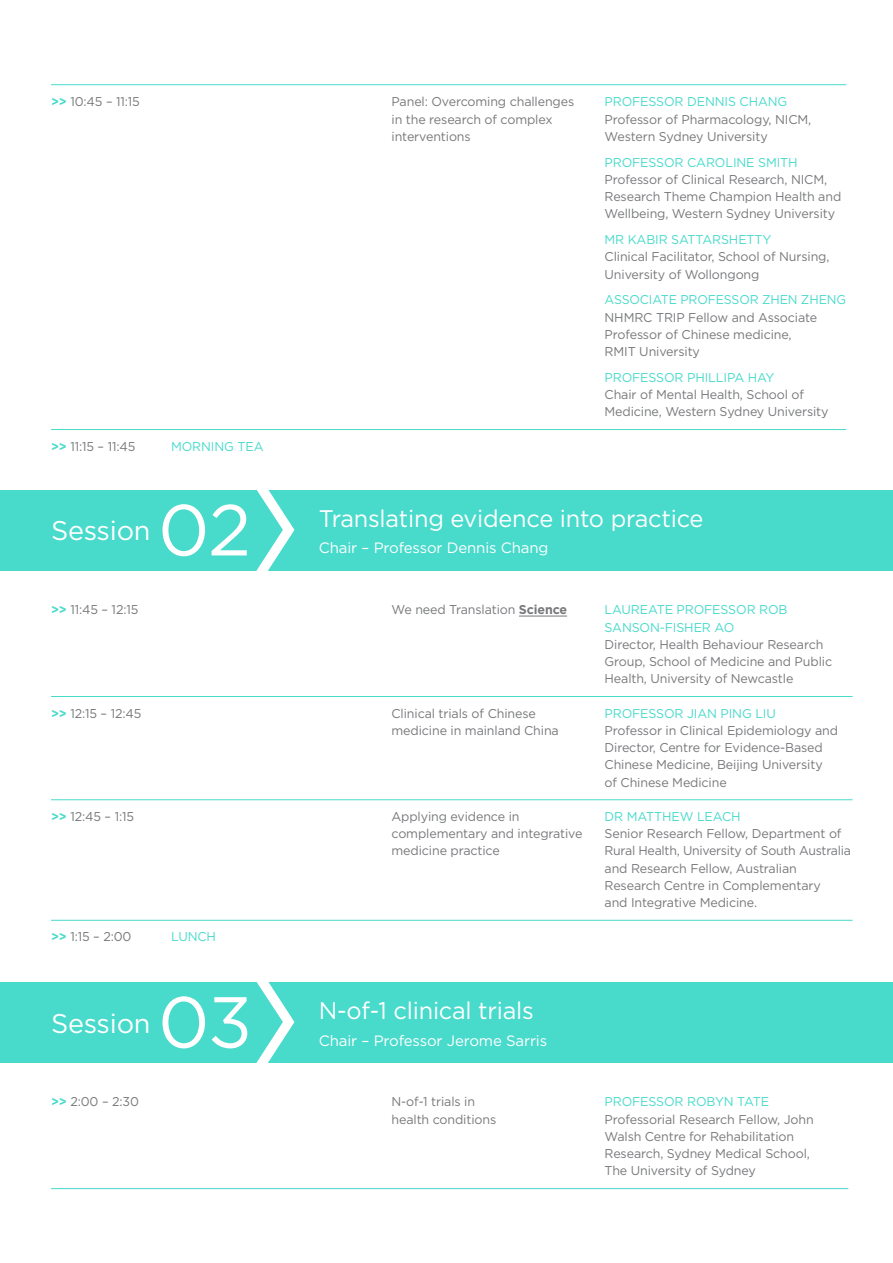
<style>
.page{position:relative;width:893px;height:1263px;background:#fff}
.page>*{position:absolute;margin:0;border:0;box-sizing:border-box;transform-origin:0 0}
.t1{font:72px "Gotham";color:#fff}
.t2{font:27px "Gotham";letter-spacing:-.01em;color:#fff}
.t3{font:24px "Gotham";letter-spacing:-.01em;color:#fff}
.t4{font:15px "Gotham";letter-spacing:-.01em;color:#fff}
.t5{font:12.75px/17.2px "Gotham";letter-spacing:-.01em;color:#77787b}
.t6{font:12.75px/17.2px "Gotham";letter-spacing:-.01em;color:#48dacb}
.s1{font-weight:700;color:#48dacb}
.s2{font-weight:700}
</style>
<div class="page">
<hr style="left:51px;top:84px;width:795px;height:1px;background:#48dacb">
<hr style="left:51px;top:429px;width:795px;height:1px;background:#48dacb">
<div style="left:0;top:490px;width:893px;height:81px;background:#48dacb"></div>
<svg style="left:256px;top:490px;width:38px;height:81px"></svg>
<hr style="left:519px;top:616px;width:48px;height:1px;background:#77787b">
<hr style="left:51px;top:696px;width:802px;height:1px;background:#48dacb">
<hr style="left:51px;top:799px;width:802px;height:1px;background:#48dacb">
<hr style="left:51px;top:920px;width:802px;height:1px;background:#48dacb">
<div style="left:0;top:982px;width:893px;height:81px;background:#48dacb"></div>
<svg style="left:256px;top:982px;width:38px;height:81px"></svg>
<hr style="left:51px;top:1188px;width:797px;height:1px;background:#48dacb">
<p class="t5" style="left:51px;top:93px;width:90px"><span class="s1">&gt;&gt;</span> 10:45 – 11:15</p>
<p class="t5" style="left:392px;top:93px;width:184px">Panel: Overcoming challenges</p>
<p class="t6" style="left:605px;top:93px;width:184px">PROFESSOR DENNIS CHANG</p>
<p class="t5" style="left:392px;top:110px;width:162px">in the research of complex</p>
<p class="t5" style="left:605px;top:110px;width:208px">Professor of Pharmacology, NICM,</p>
<p class="t5" style="left:392px;top:127px;width:81px">interventions</p>
<p class="t5" style="left:605px;top:127px;width:165px">Western Sydney University</p>
<p class="t6" style="left:605px;top:153px;width:195px">PROFESSOR CAROLINE SMITH</p>
<p class="t5" style="left:605px;top:170px;width:238px">Professor of Clinical Research, NICM,<br>Research Theme Champion Health and<br>Wellbeing, Western Sydney University</p>
<p class="t6" style="left:605px;top:231px;width:168px">MR KABIR SATTARSHETTY</p>
<p class="t5" style="left:605px;top:248px;width:226px">Clinical Facilitator, School of Nursing,<br>University of Wollongong</p>
<p class="t6" style="left:605px;top:291px;width:243px">ASSOCIATE PROFESSOR ZHEN ZHENG</p>
<p class="t5" style="left:605px;top:308px;width:214px">NHMRC TRIP Fellow and Associate<br>Professor of Chinese medicine,<br>RMIT University</p>
<p class="t6" style="left:605px;top:368px;width:171px">PROFESSOR PHILLIPA HAY</p>
<p class="t5" style="left:605px;top:386px;width:225px">Chair of Mental Health, School of<br>Medicine, Western Sydney University</p>
<p class="t5" style="left:51px;top:437px;width:86px"><span class="s1">&gt;&gt;</span> 11:15 – 11:45</p>
<p class="t6" style="left:171px;top:437px;width:94px">MORNING TEA</p>
<h2 class="t2" style="left:51px;top:516px;width:101px">Session</h2>
<h1 class="t1" style="left:158px;top:490px;width:95px">02</h1>
<h3 class="t3" style="left:319px;top:505px;width:386px">Translating evidence into practice</h3>
<p class="t4" style="left:319px;top:540px;width:231px">Chair – Professor Dennis Chang</p>
<p class="t5" style="left:51px;top:601px;width:89px"><span class="s1">&gt;&gt;</span> 11:45 – 12:15</p>
<p class="t5" style="left:392px;top:601px;width:177px">We need Translation <span class="s2">Science</span></p>
<p class="t6" style="left:605px;top:601px;width:185px">LAUREATE PROFESSOR ROB<br>SANSON-FISHER AO</p>
<p class="t5" style="left:605px;top:635px;width:229px">Director, Health Behaviour Research<br>Group, School of Medicine and Public<br>Health, University of Newcastle</p>
<p class="t5" style="left:51px;top:704px;width:92px"><span class="s1">&gt;&gt;</span> 12:15 – 12:45</p>
<p class="t5" style="left:392px;top:704px;width:146px">Clinical trials of Chinese</p>
<p class="t6" style="left:605px;top:704px;width:173px">PROFESSOR JIAN PING LIU</p>
<p class="t5" style="left:392px;top:721px;width:169px">medicine in mainland China</p>
<p class="t5" style="left:605px;top:721px;width:235px">Professor in Clinical Epidemiology and Director, Centre for Evidence-Based Chinese Medicine, Beijing University of Chinese Medicine</p>
<p class="t5" style="left:51px;top:807px;width:85px"><span class="s1">&gt;&gt;</span> 12:45 – 1:15</p>
<p class="t5" style="left:392px;top:807px;width:129px">Applying evidence in</p>
<p class="t6" style="left:605px;top:807px;width:138px">DR MATTHEW LEACH</p>
<p class="t5" style="left:392px;top:825px;width:192px">complementary and integrative</p>
<p class="t5" style="left:605px;top:825px;width:238px">Senior Research Fellow, Department of</p>
<p class="t5" style="left:392px;top:842px;width:110px">medicine practice</p>
<p class="t5" style="left:605px;top:842px;width:248px">Rural Health, University of South Australia and Research Fellow, Australian Research Centre in Complementary<br>and Integrative Medicine.</p>
<p class="t5" style="left:51px;top:928px;width:82px"><span class="s1">&gt;&gt;</span> 1:15 – 2:00</p>
<p class="t6" style="left:171px;top:928px;width:47px">LUNCH</p>
<h2 class="t2" style="left:51px;top:1008px;width:101px">Session</h2>
<h1 class="t1" style="left:158px;top:982px;width:96px">03</h1>
<h3 class="t3" style="left:319px;top:997px;width:216px">N-of-1 clinical trials</h3>
<p class="t4" style="left:319px;top:1032px;width:230px">Chair – Professor Jerome Sarris</p>
<p class="t5" style="left:51px;top:1093px;width:90px"><span class="s1">&gt;&gt;</span> 2:00 – 2:30</p>
<p class="t5" style="left:392px;top:1093px;width:85px">N-of-1 trials in</p>
<p class="t6" style="left:605px;top:1093px;width:166px">PROFESSOR ROBYN TATE</p>
<p class="t5" style="left:392px;top:1110px;width:106px">health conditions</p>
<p class="t5" style="left:605px;top:1110px;width:211px">Professorial Research Fellow, John<br>Walsh Centre for Rehabilitation<br>Research, Sydney Medical School,<br>The University of Sydney</p>
</div>
